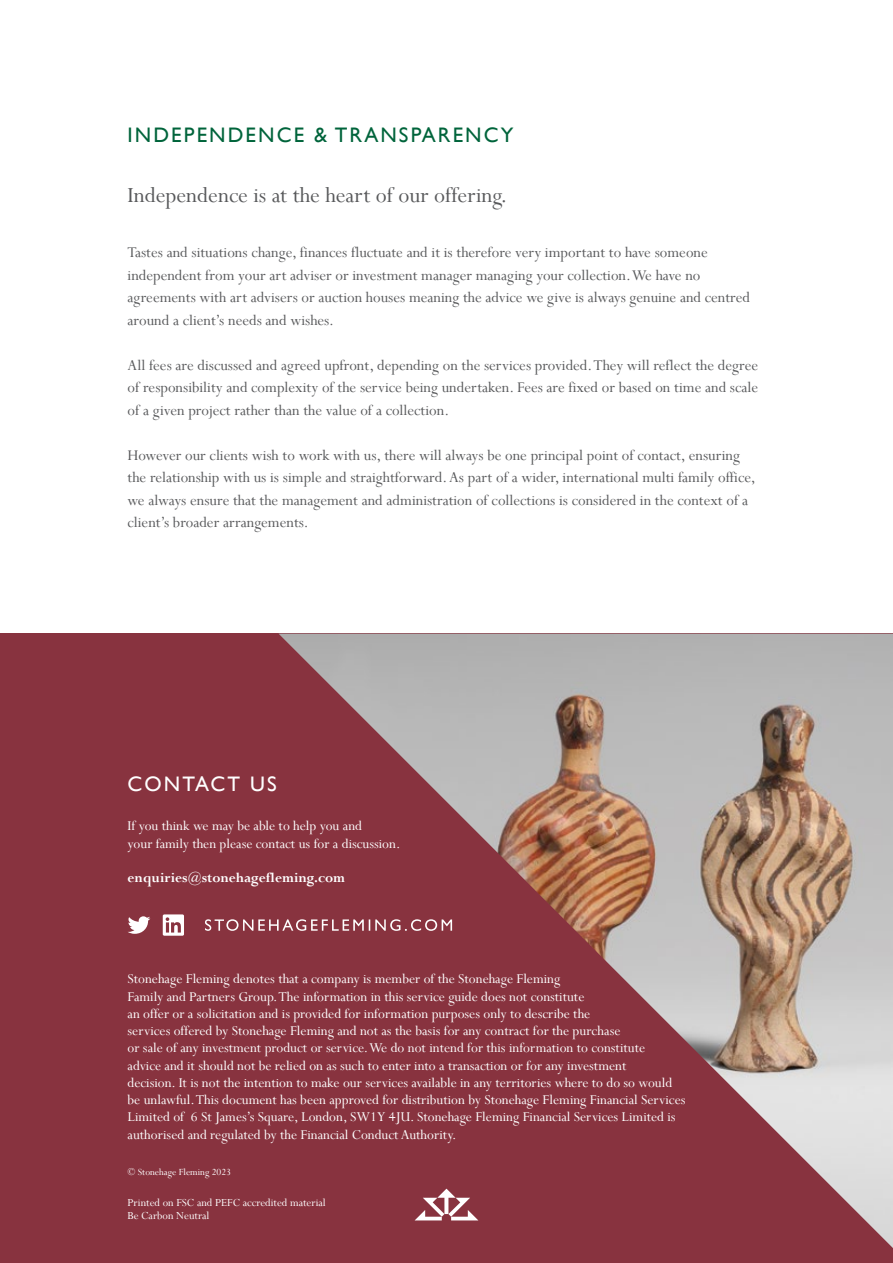
<style>
.page{position:relative;width:893px;height:1263px;background:#fff}
.page>*{position:absolute;margin:0;border:0;box-sizing:border-box;transform-origin:0 0}
.t1{font:24px "Perpetua";color:#58595b}
.t2{font:21px "Gill Sans";letter-spacing:.1em;color:#00643b}
.t3{font:21px "Gill Sans";letter-spacing:.1em;color:#fff}
.t4{font:16.5px/22.5px "Perpetua";color:#58595b}
.t5{font:15px/17.2px "Perpetua";color:#fff}
.t6{font:700 15px "Perpetua";color:#fff}
.t7{font:12px/13.5px "Perpetua";color:#fff}
.t8{font:10.5px "Perpetua";color:#fff}
</style>
<div class="page">
<div style="left:0;top:634px;width:893px;height:629px;background:#88333f"></div>
<img style="left:279px;top:634px;width:614px;height:614px">
<svg style="left:205px;top:919px;width:247px;height:12px"></svg>
<svg style="left:163px;top:914px;width:21px;height:22px"></svg>
<svg style="left:128px;top:916px;width:22px;height:18px"></svg>
<svg style="left:415px;top:1188px;width:63px;height:32px"></svg>
<h2 class="t2" style="left:128px;top:123px;width:387px">INDEPENDENCE &amp; TRANSPARENCY</h2>
<h1 class="t1" style="left:128px;top:180px;width:381px">Independence is at the heart of our offering.</h1>
<p class="t4" style="left:128px;top:241px;width:624px">Tastes and situations change, finances fluctuate and it is therefore very important to have someone independent from your art adviser or investment manager managing your collection. We have no agreements with art advisers or auction houses meaning the advice we give is always genuine and centred around a client’s needs and wishes.</p>
<p class="t4" style="left:128px;top:353px;width:632px;text-align:justify">All fees are discussed and agreed upfront, depending on the services provided. They will reflect the degree of responsibility and complexity of the service being undertaken. Fees are fixed or based on time and scale of a given project rather than the value of a collection.</p>
<p class="t4" style="left:128px;top:443px;width:629px">However our clients wish to work with us, there will always be one principal point of contact, ensuring the relationship with us is simple and straightforward. As part of a wider, international multi family office, we always ensure that the management and administration of collections is considered in the context of a client’s broader arrangements.</p>
<h2 class="t3" style="left:128px;top:772px;width:151px">CONTACT US</h2>
<p class="t5" style="left:128px;top:817px;width:274px">If you think we may be able to help you and<br>your family then please contact us for a discussion.</p>
<p class="t6" style="left:128px;top:868px;width:219px">enquiries@stonehagefleming.com</p>
<p class="t5" style="left:128px;top:970px;width:559px">Stonehage Fleming denotes that a company is member of the Stonehage Fleming<br>Family and Partners Group. The information in this service guide does not constitute<br>an offer or a solicitation and is provided for information purposes only to describe the<br>services offered by Stonehage Fleming and not as the basis for any contract for the purchase<br>or sale of any investment product or service. We do not intend for this information to constitute<br>advice and it should not be relied on as such to enter into a transaction or for any investment<br>decision. It is not the intention to make our services available in any territories where to do so would be unlawful. This document has been approved for distribution by Stonehage Fleming Financial Services Limited of 6 St James’s Square, London, SW1Y 4JU. Stonehage Fleming Financial Services Limited is authorised and regulated by the Financial Conduct Authority.</p>
<p class="t8" style="left:128px;top:1165px;width:105px">© Stonehage Fleming 2023</p>
<p class="t7" style="left:128px;top:1195px;width:200px">Printed on FSC and PEFC accredited material<br>Be Carbon Neutral</p>
</div>
